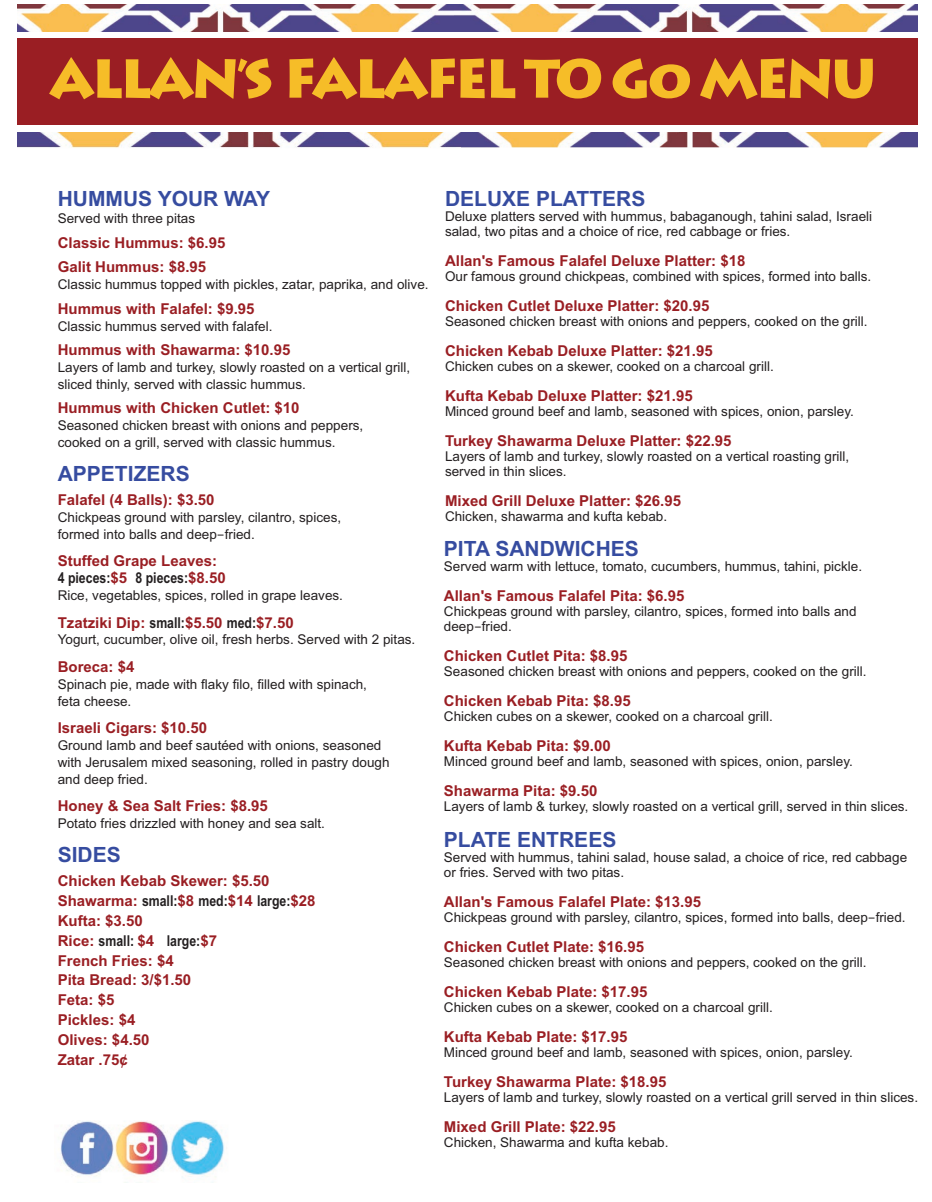
<style>
.page{position:relative;width:932px;height:1202px;background:#fff}
.page>*{position:absolute;margin:0;border:0;box-sizing:border-box;transform-origin:0 0}
.t1{font:900 54px "Lithos Pro";letter-spacing:-.055em;color:#f6bd28}
.t2{font:700 21px "Arial";color:#364ca0}
.t3{font:700 15px/19.8px "Arial";color:#9a1e23}
.t4{font:700 15px "Arial Narrow";color:#231f20}
.t5{font:13.5px/16.8px "Arial";color:#231f20}
.s1{font-family:"Lucida Grande"}
.s2{font-family:"Arial";color:#9a1e23}
.s3{font-family:"Arial Narrow";color:#231f20}
</style>
<div class="page">
<div style="left:8px;top:38px;width:924px;height:103px;background:#9a1e23"></div>
<img style="left:17px;top:4px;width:438px;height:28px">
<img style="left:455px;top:4px;width:463px;height:28px">
<img style="left:17px;top:131px;width:479px;height:17px">
<img style="left:461px;top:132px;width:457px;height:16px">
<div style="left:0;top:125px;width:932px;height:6px;background:#fff"></div>
<div style="left:918px;top:0;width:14px;height:1202px;background:#fff"></div>
<div style="left:0;top:0;width:17px;height:1202px;background:#fff"></div>
<img style="left:60px;top:1121px;width:164px;height:57px">
<h1 class="t1" style="left:49px;top:47px;width:829px">ALLAN’S FALAFEL TO Go MENU</h1>
<h2 class="t2" style="left:58px;top:187px;width:214px">HUMMUS YOUR WAY</h2>
<p class="t5" style="left:58px;top:210px;width:139px">Served with three pitas</p>
<p class="t3" style="left:58px;top:230px;width:169px;line-height:24.6px">Classic Hummus: $6.95<br>Galit Hummus: $8.95</p>
<p class="t5" style="left:58px;top:276px;width:372px">Classic hummus topped with pickles, zatar, paprika, and olive.</p>
<p class="t3" style="left:58px;top:298px;width:198px">Hummus with Falafel: $9.95</p>
<p class="t5" style="left:58px;top:317px;width:216px">Classic hummus served with falafel.</p>
<p class="t3" style="left:58px;top:340px;width:234px">Hummus with Shawarma: $10.95</p>
<p class="t5" style="left:58px;top:359px;width:354px">Layers of lamb and turkey, slowly roasted on a vertical grill, sliced thinly, served with classic hummus.</p>
<p class="t3" style="left:58px;top:398px;width:243px">Hummus with Chicken Cutlet: $10</p>
<p class="t5" style="left:58px;top:417px;width:307px">Seasoned chicken breast with onions and peppers, cooked on a grill, served with classic hummus.</p>
<h2 class="t2" style="left:58px;top:461px;width:133px">APPETIZERS</h2>
<p class="t3" style="left:58px;top:490px;width:158px">Falafel (4 Balls): $3.50</p>
<p class="t5" style="left:58px;top:509px;width:285px">Chickpeas ground with parsley, cilantro, spices, formed into balls and deep<span class="s1">-</span>fried.</p>
<p class="t3" style="left:58px;top:551px;width:161px">Stuffed Grape Leaves:</p>
<p class="t4" style="left:58px;top:569px;width:169px">4 pieces:<span class="s2">$5</span> 8 pieces:<span class="s2">$8.50</span></p>
<p class="t5" style="left:58px;top:587px;width:287px">Rice, vegetables, spices, rolled in grape leaves.</p>
<p class="t3" style="left:58px;top:612px;width:237px">Tzatziki Dip: <span class="s3">small:</span>$5.50 <span class="s3">med:</span>$7.50</p>
<p class="t5" style="left:58px;top:631px;width:359px">Yogurt, cucumber, olive oil, fresh herbs. Served with 2 pitas.</p>
<p class="t3" style="left:58px;top:657px;width:78px">Boreca: $4</p>
<p class="t5" style="left:58px;top:676px;width:311px">Spinach pie, made with flaky filo, filled with spinach, feta cheese.</p>
<p class="t3" style="left:58px;top:718px;width:151px">Israeli Cigars: $10.50</p>
<p class="t5" style="left:58px;top:737px;width:333px">Ground lamb and beef sautéed with onions, seasoned with Jerusalem mixed seasoning, rolled in pastry dough and deep fried.</p>
<p class="t3" style="left:58px;top:796px;width:212px">Honey &amp; Sea Salt Fries: $8.95</p>
<p class="t5" style="left:58px;top:815px;width:269px">Potato fries drizzled with honey and sea salt.</p>
<h2 class="t2" style="left:58px;top:842px;width:65px">SIDES</h2>
<p class="t3" style="left:58px;top:871px;width:259px">Chicken Kebab Skewer: $5.50<br>Shawarma: <span class="s3">small:</span>$8 <span class="s3">med:</span>$14 <span class="s3">large:</span>$28<br>Kufta: $3.50</p>
<p class="t4" style="left:58px;top:931px;width:161px"><span class="s2">Rice:</span> small: <span class="s2">$4</span> large:<span class="s2">$7</span></p>
<p class="t3" style="left:58px;top:950px;width:135px">French Fries: $4<br>Pita Bread: 3/$1.50<br>Feta: $5<br>Pickles: $4<br>Olives: $4.50<br>Zatar .75¢</p>
<h2 class="t2" style="left:445px;top:187px;width:202px">DELUXE PLATTERS</h2>
<p class="t5" style="left:445px;top:209px;width:428px;line-height:15px">Deluxe platters served with hummus, babaganough, tahini salad, Israeli salad, two pitas and a choice of rice, red cabbage or fries.</p>
<p class="t3" style="left:445px;top:251px;width:302px">Allan's Famous Falafel Deluxe Platter: $18</p>
<p class="t5" style="left:445px;top:268px;width:428px">Our famous ground chickpeas, combined with spices, formed into balls.</p>
<p class="t3" style="left:445px;top:296px;width:266px">Chicken Cutlet Deluxe Platter: $20.95</p>
<p class="t5" style="left:445px;top:313px;width:424px">Seasoned chicken breast with onions and peppers, cooked on the grill.</p>
<p class="t3" style="left:445px;top:341px;width:269px">Chicken Kebab Deluxe Platter: $21.95</p>
<p class="t5" style="left:445px;top:358px;width:330px">Chicken cubes on a skewer, cooked on a charcoal grill.</p>
<p class="t3" style="left:445px;top:386px;width:249px">Kufta Kebab Deluxe Platter: $21.95</p>
<p class="t5" style="left:445px;top:403px;width:410px">Minced ground beef and lamb, seasoned with spices, onion, parsley.</p>
<p class="t3" style="left:445px;top:431px;width:288px">Turkey Shawarma Deluxe Platter: $22.95</p>
<p class="t5" style="left:445px;top:449px;width:406px;line-height:15px">Layers of lamb and turkey, slowly roasted on a vertical roasting grill, served in thin slices.</p>
<p class="t3" style="left:445px;top:491px;width:237px">Mixed Grill Deluxe Platter: $26.95</p>
<p class="t5" style="left:445px;top:508px;width:224px">Chicken, shawarma and kufta kebab.</p>
<h2 class="t2" style="left:444px;top:536px;width:196px">PITA SANDWICHES</h2>
<p class="t5" style="left:444px;top:557px;width:419px">Served warm with lettuce, tomato, cucumbers, hummus, tahini, pickle.</p>
<p class="t3" style="left:444px;top:585px;width:242px">Allan's Famous Falafel Pita: $6.95</p>
<p class="t5" style="left:444px;top:603px;width:414px;line-height:15px">Chickpeas ground with parsley, cilantro, spices, formed into balls and deep<span class="s1">-</span>fried.</p>
<p class="t3" style="left:444px;top:645px;width:185px">Chicken Cutlet Pita: $8.95</p>
<p class="t5" style="left:444px;top:662px;width:424px">Seasoned chicken breast with onions and peppers, cooked on the grill.</p>
<p class="t3" style="left:444px;top:690px;width:188px">Chicken Kebab Pita: $8.95</p>
<p class="t5" style="left:444px;top:707px;width:330px">Chicken cubes on a skewer, cooked on a charcoal grill.</p>
<p class="t3" style="left:444px;top:735px;width:168px">Kufta Kebab Pita: $9.00</p>
<p class="t5" style="left:444px;top:752px;width:410px">Minced ground beef and lamb, seasoned with spices, onion, parsley.</p>
<p class="t3" style="left:444px;top:780px;width:155px">Shawarma Pita: $9.50</p>
<p class="t5" style="left:444px;top:797px;width:466px">Layers of lamb &amp; turkey, slowly roasted on a vertical grill, served in thin slices.</p>
<h2 class="t2" style="left:444px;top:827px;width:174px">PLATE ENTREES</h2>
<p class="t5" style="left:444px;top:849px;width:464px;line-height:15px">Served with hummus, tahini salad, house salad, a choice of rice, red cabbage or fries. Served with two pitas.</p>
<p class="t3" style="left:444px;top:891px;width:259px">Allan's Famous Falafel Plate: $13.95</p>
<p class="t5" style="left:444px;top:908px;width:463px">Chickpeas ground with parsley, cilantro, spices, formed into balls, deep<span class="s1">-</span>fried.</p>
<p class="t3" style="left:444px;top:936px;width:202px">Chicken Cutlet Plate: $16.95</p>
<p class="t5" style="left:444px;top:953px;width:424px">Seasoned chicken breast with onions and peppers, cooked on the grill.</p>
<p class="t3" style="left:444px;top:981px;width:205px">Chicken Kebab Plate: $17.95</p>
<p class="t5" style="left:444px;top:998px;width:330px">Chicken cubes on a skewer, cooked on a charcoal grill.</p>
<p class="t3" style="left:444px;top:1026px;width:185px">Kufta Kebab Plate: $17.95</p>
<p class="t5" style="left:444px;top:1043px;width:410px">Minced ground beef and lamb, seasoned with spices, onion, parsley.</p>
<p class="t3" style="left:444px;top:1071px;width:224px">Turkey Shawarma Plate: $18.95</p>
<p class="t5" style="left:444px;top:1088px;width:475px">Layers of lamb and turkey, slowly roasted on a vertical grill served in thin slices.</p>
<p class="t3" style="left:444px;top:1116px;width:173px">Mixed Grill Plate: $22.95</p>
<p class="t5" style="left:444px;top:1133px;width:226px">Chicken, Shawarma and kufta kebab.</p>
</div>
